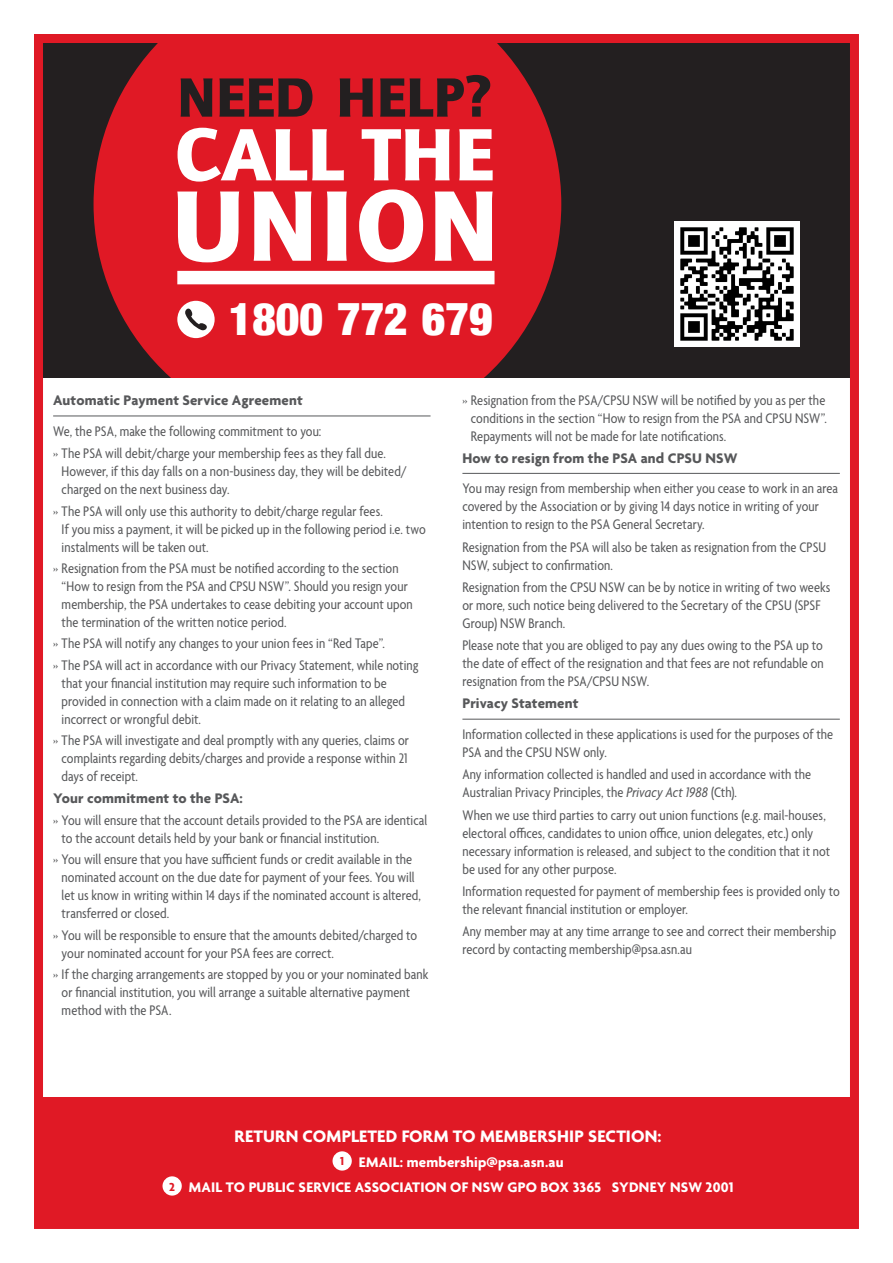
<style>
.page{position:relative;width:893px;height:1263px;background:#fff}
.page>*{position:absolute;margin:0;border:0;box-sizing:border-box;transform-origin:0 0}
.t1{font:900 57.3px "Quay Sans ITC Std";color:#231f20}
.t2{font:900 condensed 45.3px "Helvetica Neue";color:#fff}
.BOLD_CAPITAL{font:700 18px "Agenda";letter-spacing:.01em;color:#fff}
.TnC_Body{font:condensed 15px/18px "Agenda";letter-spacing:.005em;color:#57585a}
.BOLD_CAPITAL-2{font:700 15px "Agenda";letter-spacing:.01em;color:#fff}
.TnC_Head{font:700 15px "Agenda";letter-spacing:.01em;color:#57585a}
.TnC_Subhead{font:condensed 15px "Agenda";letter-spacing:.005em;color:#57585a}
.TnC_Subhead-2{font:700 15px "Agenda";letter-spacing:.01em;color:#57585a}
.BOLD_CAPITAL-3{font:700 12.45px "Agenda";color:#e01925}
.s1{font-style:italic}
</style>
<div class="page">
<div style="left:34px;top:34px;width:823px;height:343px;background:#231f20"></div>
<svg style="left:94px;top:44px;width:467px;height:333px;background:#c71a24"></svg>
<hr style="left:53px;top:416px;width:378px;height:1px;background:#57585a">
<hr style="left:462px;top:473px;width:378px;height:1px;background:#57585a">
<hr style="left:462px;top:719px;width:378px;height:1px;background:#57585a">
<svg style="left:177px;top:189px;width:316px;height:73px;background:#f0979c"></svg>
<svg style="left:178px;top:128px;width:315px;height:54px;background:#ee838a"></svg>
<div style="left:177px;top:301px;width:38px;height:37px;background:#fff;border-radius:50%"></div>
<svg style="left:185px;top:308px;width:22px;height:23px"></svg>
<div style="left:177px;top:271px;width:317px;height:13px;background:#fff"></div>
<img style="left:674px;top:221px;width:125px;height:125px">
<div style="left:38px;top:1097px;width:816px;height:127px;background:#e01925"></div>
<div style="left:333px;top:1151px;width:19px;height:19px;background:#fff;border-radius:50%"></div>
<div style="left:163px;top:1176px;width:19px;height:19px;background:#fff;border-radius:50%"></div>
<div style="left:34px;top:34px;width:825px;height:1195px;border:9px solid #e01925"></div>
<p class="t1" style="left:177px;top:64px;width:316px">NEED HELP?</p>
<p class="t2" style="left:229px;top:282px;width:265px">1800 772 679</p>
<p class="TnC_Head" style="left:53px;top:392px;width:251px">Automatic Payment Service Agreement</p>
<p class="TnC_Subhead" style="left:53px;top:423px;width:270px">We, the PSA, make the following commitment to you:</p>
<p class="TnC_Body" style="left:62px;top:445px;width:347px;text-indent:-9px">» The PSA will debit/charge your membership fees as they fall due.<br>However, if this day falls on a non-business day, they will be debited/ charged on the next business day.</p>
<p class="TnC_Body" style="left:62px;top:503px;width:366px;text-indent:-9px">» The PSA will only use this authority to debit/charge regular fees.<br>If you miss a payment, it will be picked up in the following period i.e. two instalments will be taken out.</p>
<p class="TnC_Body" style="left:62px;top:560px;width:353px;text-indent:-9px">» Resignation from the PSA must be notified according to the section “How to resign from the PSA and CPSU NSW”. Should you resign your membership, the PSA undertakes to cease debiting your account upon the termination of the written notice period.</p>
<p class="TnC_Body" style="left:53px;top:635px;width:333px">» The PSA will notify any changes to your union fees in “Red Tape”.</p>
<p class="TnC_Body" style="left:62px;top:657px;width:358px;text-indent:-9px">» The PSA will act in accordance with our Privacy Statement, while noting that your financial institution may require such information to be provided in connection with a claim made on it relating to an alleged incorrect or wrongful debit.</p>
<p class="TnC_Body" style="left:62px;top:732px;width:349px;text-align:justify;text-indent:-9px">» The PSA will investigate and deal promptly with any queries, claims or complaints regarding debits/charges and provide a response within 21 days of receipt.</p>
<p class="TnC_Subhead-2" style="left:53px;top:790px;width:191px">Your commitment to the PSA:</p>
<p class="TnC_Body" style="left:62px;top:812px;width:367px;text-indent:-9px">» You will ensure that the account details provided to the PSA are identical to the account details held by your bank or financial institution.</p>
<p class="TnC_Body" style="left:62px;top:851px;width:361px;text-indent:-9px">» You will ensure that you have sufficient funds or credit available in the nominated account on the due date for payment of your fees. You will let us know in writing within 14 days if the nominated account is altered, transferred or closed.</p>
<p class="TnC_Body" style="left:62px;top:927px;width:357px;text-indent:-9px">» You will be responsible to ensure that the amounts debited/charged to your nominated account for your PSA fees are correct.</p>
<p class="TnC_Body" style="left:62px;top:966px;width:368px;text-indent:-9px">» If the charging arrangements are stopped by you or your nominated bank or financial institution, you will arrange a suitable alternative payment method with the PSA.</p>
<p class="TnC_Body" style="left:471px;top:392px;width:358px;text-align:justify;text-indent:-9px">» Resignation from the PSA/CPSU NSW will be notified by you as per the conditions in the section “How to resign from the PSA and CPSU NSW”.<br>Repayments will not be made for late notifications.</p>
<p class="TnC_Head" style="left:462px;top:450px;width:276px">How to resign from the PSA and CPSU NSW</p>
<p class="TnC_Body" style="left:462px;top:480px;width:377px">You may resign from membership when either you cease to work in an area covered by the Association or by giving 14 days notice in writing of your intention to resign to the PSA General Secretary.</p>
<p class="TnC_Body" style="left:462px;top:539px;width:365px">Resignation from the PSA will also be taken as resignation from the CPSU<br>NSW, subject to confirmation.</p>
<p class="TnC_Body" style="left:462px;top:579px;width:369px">Resignation from the CPSU NSW can be by notice in writing of two weeks or more, such notice being delivered to the Secretary of the CPSU (SPSF<br>Group) NSW Branch.</p>
<p class="TnC_Body" style="left:462px;top:637px;width:363px;text-align:justify">Please note that you are obliged to pay any dues owing to the PSA up to the date of effect of the resignation and that fees are not refundable on resignation from the PSA/CPSU NSW.</p>
<p class="TnC_Head" style="left:462px;top:695px;width:118px">Privacy Statement</p>
<p class="TnC_Body" style="left:462px;top:726px;width:372px">Information collected in these applications is used for the purposes of the<br>PSA and the CPSU NSW only.</p>
<p class="TnC_Body" style="left:462px;top:766px;width:350px">Any information collected is handled and used in accordance with the<br>Australian Privacy Principles, the <span class="s1">Privacy Act 1988</span> (Cth).</p>
<p class="TnC_Body" style="left:462px;top:807px;width:369px">When we use third parties to carry out union functions (e.g. mail-houses, electoral offices, candidates to union office, union delegates, etc.) only necessary information is released, and subject to the condition that it not be used for any other purpose.</p>
<p class="TnC_Body" style="left:462px;top:883px;width:379px">Information requested for payment of membership fees is provided only to the relevant financial institution or employer.</p>
<p class="TnC_Body" style="left:462px;top:923px;width:375px">Any member may at any time arrange to see and correct their membership record by contacting membership@psa.asn.au</p>
<p class="BOLD_CAPITAL" style="left:234px;top:1126px;width:429px">RETURN COMPLETED FORM TO MEMBERSHIP SECTION:</p>
<p class="BOLD_CAPITAL-3" style="left:340px;top:1155px;width:5px">1</p>
<p class="BOLD_CAPITAL-2" style="left:359px;top:1154px;width:206px">EMAIL: membership@psa.asn.au</p>
<p class="BOLD_CAPITAL-3" style="left:169px;top:1180px;width:7px">2</p>
<p class="BOLD_CAPITAL-2" style="left:189px;top:1179px;width:546px">MAIL TO PUBLIC SERVICE ASSOCIATION OF NSW GPO BOX 3365 SYDNEY NSW 2001</p>
</div>
